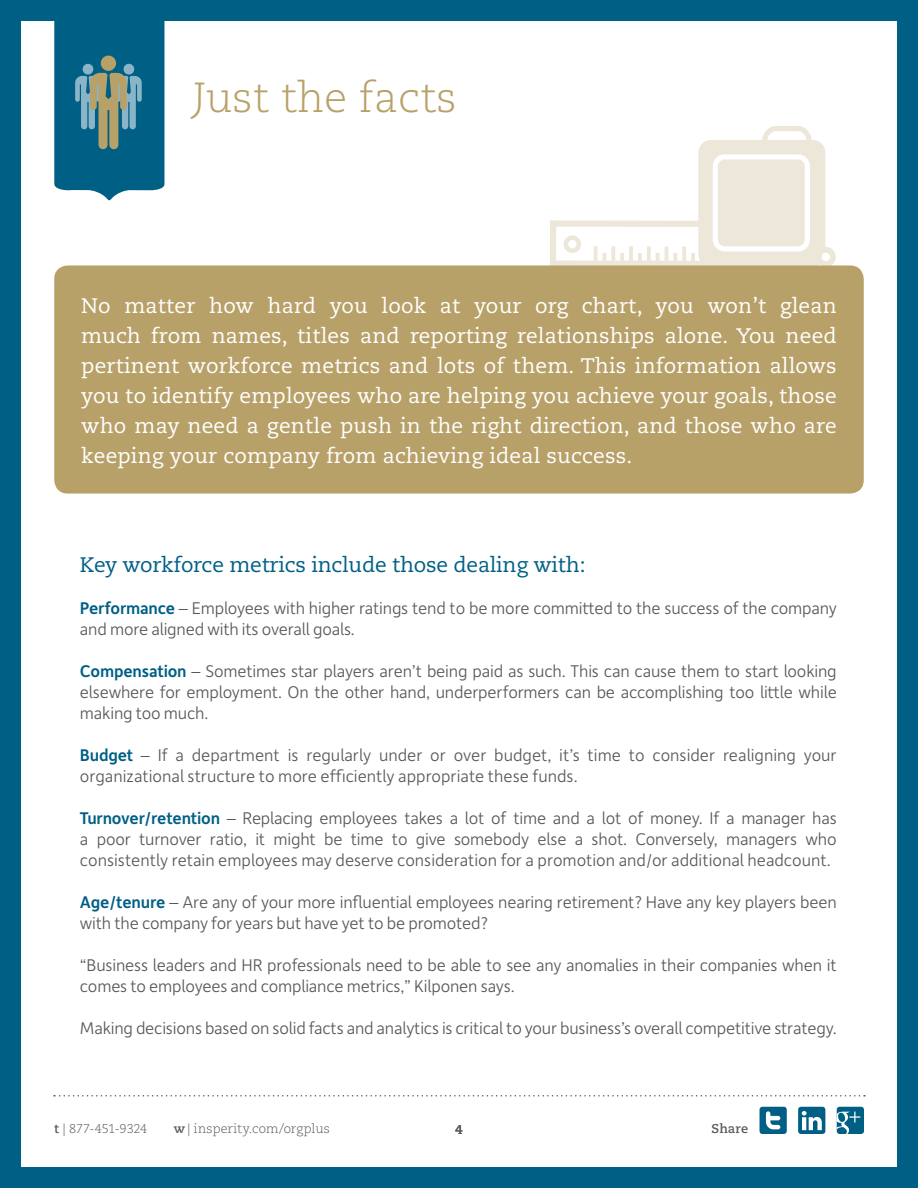
<style>
.page{position:relative;width:918px;height:1188px;background:#fff}
.page>*{position:absolute;margin:0;border:0;box-sizing:border-box;transform-origin:0 0}
.t1{font:300 42px "Caecilia LT Std";color:#b8a169}
.body-copy-reverse{font:21px/30px "Caecilia LT Std";letter-spacing:.01em;color:#fff;text-align:justify}
.body-copy-reverse-2{font:21px "Caecilia LT Std";letter-spacing:-.01em;color:#005f85}
.body-copy-reverse-3{font:300 18px/21px "Depot New";letter-spacing:-.01em;color:#57585a}
.t2{font:300 12.75px "Caecilia LT Std";letter-spacing:.005em;color:#5b5b5e}
.t3{font:700 12.75px "Caecilia LT Std";letter-spacing:.005em;color:#5b5b5e}
.s1{font-weight:500;color:#005f85}
.s2{font-weight:700}
</style>
<div class="page">
<div style="left:54px;top:265px;width:810px;height:229px;background:#b8a169;border-radius:14px"></div>
<svg style="left:54px;top:22px;width:110px;height:179px;background:#2b758e"></svg>
<div style="left:762px;top:126px;width:50px;height:31px;border:5px solid #b8a169;border-radius:12px"></div>
<svg style="left:550px;top:220px;width:155px;height:46px"></svg>
<div style="left:698px;top:140px;width:127px;height:127px;background:#ede7d9;border-radius:13px"></div>
<div style="left:713px;top:154px;width:97px;height:97px;border:5px solid #fff;border-radius:9px"></div>
<svg style="left:816px;top:247px;width:20px;height:20px"></svg>
<div style="left:822px;top:253px;width:8px;height:8px;background:#fff;border-radius:50%"></div>
<svg style="left:54px;top:1095px;width:811px;height:2px"></svg>
<div style="left:760px;top:1107px;width:27px;height:27px;background:#005f85;border-radius:3px"></div>
<svg style="left:766px;top:1111px;width:14px;height:18px"></svg>
<div style="left:798px;top:1107px;width:27px;height:27px;background:#005f85;border-radius:3px"></div>
<svg style="left:802px;top:1111px;width:20px;height:19px"></svg>
<div style="left:837px;top:1107px;width:27px;height:27px;background:#005f85;border-radius:3px"></div>
<svg style="left:837px;top:1112px;width:23px;height:22px"></svg>
<div style="left:0;top:0;width:918px;height:1188px;border:21px solid #005f85"></div>
<p class="t1" style="left:193px;top:74px;width:265px">Just the facts</p>
<p class="body-copy-reverse" style="left:81px;top:291px;width:757px">No matter how hard you look at your org chart, you won’t glean much from names, titles and reporting relationships alone. You need pertinent workforce metrics and lots of them. This information allows you to identify employees who are helping you achieve your goals, those who may need a gentle push in the right direction, and those who are keeping your company from achieving ideal success.</p>
<p class="body-copy-reverse-2" style="left:80px;top:552px;width:507px">Key workforce metrics include those dealing with:</p>
<p class="body-copy-reverse-3" style="left:80px;top:597px;width:758px"><span class="s1">Performance</span> – Employees with higher ratings tend to be more committed to the success of the company and more aligned with its overall goals.</p>
<p class="body-copy-reverse-3" style="left:80px;top:660px;width:758px;text-align:justify"><span class="s1">Compensation</span> – Sometimes star players aren’t being paid as such. This can cause them to start looking elsewhere for employment. On the other hand, underperformers can be accomplishing too little while making too much.</p>
<p class="body-copy-reverse-3" style="left:80px;top:744px;width:758px"><span class="s1">Budget</span> – If a department is regularly under or over budget, it’s time to consider realigning your organizational structure to more efficiently appropriate these funds.</p>
<p class="body-copy-reverse-3" style="left:80px;top:807px;width:758px;text-align:justify"><span class="s1">Turnover/retention</span> – Replacing employees takes a lot of time and a lot of money. If a manager has a poor turnover ratio, it might be time to give somebody else a shot. Conversely, managers who consistently retain employees may deserve consideration for a promotion and/or additional headcount.</p>
<p class="body-copy-reverse-3" style="left:80px;top:891px;width:758px"><span class="s1">Age/tenure</span> – Are any of your more influential employees nearing retirement? Have any key players been with the company for years but have yet to be promoted?</p>
<p class="body-copy-reverse-3" style="left:80px;top:954px;width:758px">“Business leaders and HR professionals need to be able to see any anomalies in their companies when it comes to employees and compliance metrics,” Kilponen says.</p>
<p class="body-copy-reverse-3" style="left:80px;top:1017px;width:758px">Making decisions based on solid facts and analytics is critical to your business’s overall competitive strategy.</p>
<p class="t2" style="left:54px;top:1122px;width:95px"><span class="s2">t</span> | 877-451-9324</p>
<p class="t2" style="left:174px;top:1122px;width:158px"><span class="s2">w</span> | insperity.com/orgplus</p>
<p class="t3" style="left:455px;top:1122px;width:9px">4</p>
<p class="t3" style="left:712px;top:1121px;width:38px">Share</p>
</div>
